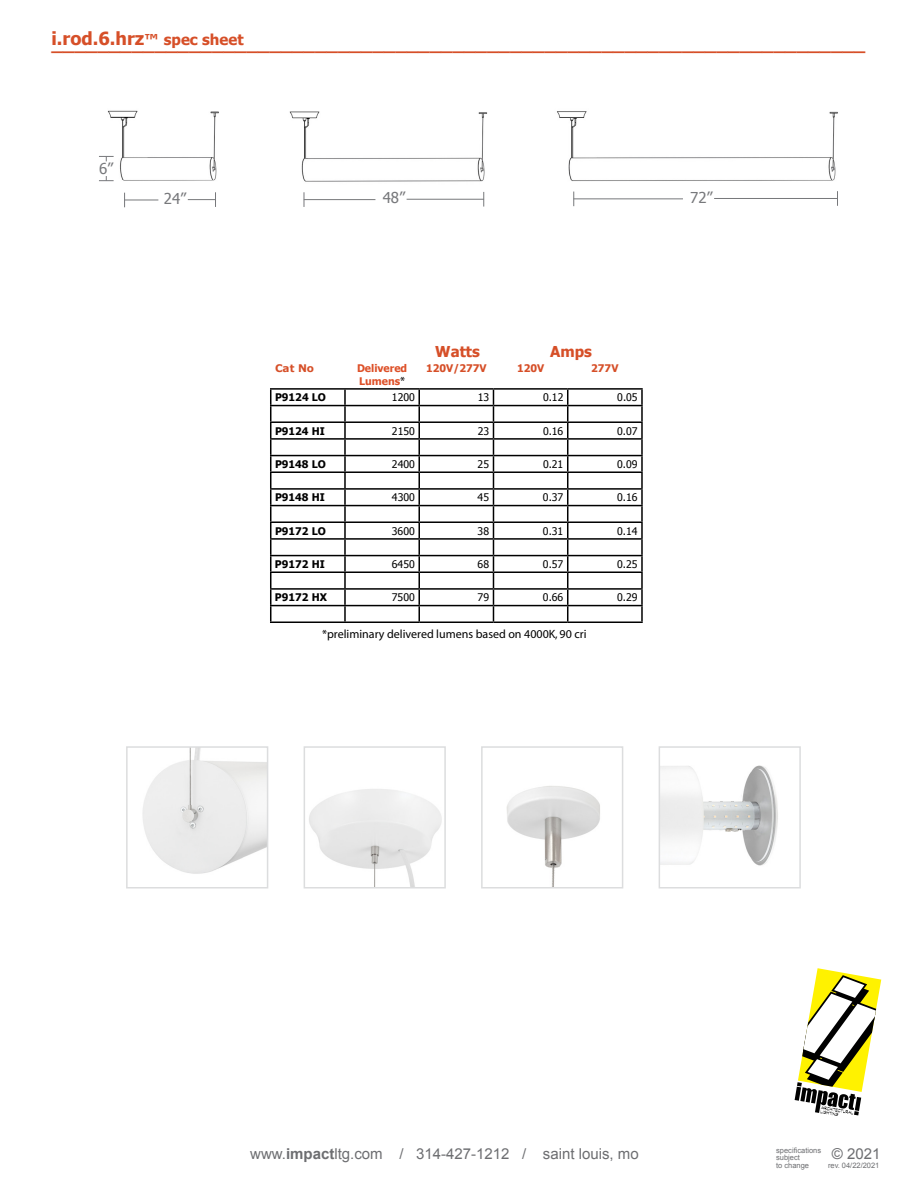
<style>
.page{position:relative;width:918px;height:1188px;background:#fff}
.page>*{position:absolute;margin:0;border:0;box-sizing:border-box;transform-origin:0 0}
.t1{font:700 18px "Tahoma";color:#d64f28}
.t2{font:15px "Arial";color:#6d6e71}
.t3{font:700 15px "Tahoma";color:#d64f28}
.t4{font:15px "Tahoma";color:#77787b}
.t5{font:12px "Myriad";color:#000}
.t6{font:10.5px "Tahoma";color:#000}
.t7{font:700 10.5px "Tahoma";color:#000}
.t8{font:700 10.5px "Tahoma";color:#d64f28}
.t9{font:700 10.5px/12.6px "Tahoma";color:#dd5028}
.t10{font:700 10.5px "Verdana";color:#d64f28}
.t11{font:7.5px/7.5px "Arial";color:#6d6e71}
.s1{font-family:"Verdana"}
.s2{font-family:"Myriad";font-weight:400;font-size:12px;color:#000}
.s3{font-weight:700}
</style>
<div class="page">
<img style="left:99px;top:110px;width:739px;height:98px">
<svg style="left:99px;top:176px;width:15px;height:5px"></svg>
<svg style="left:99px;top:156px;width:15px;height:5px"></svg>
<svg style="left:795px;top:968px;width:86px;height:148px"></svg>
<svg style="left:304px;top:192px;width:1px;height:15px"></svg>
<svg style="left:483px;top:192px;width:1px;height:15px"></svg>
<hr style="left:407px;top:199px;width:77px;height:1px;background:#77787b">
<hr style="left:304px;top:199px;width:71px;height:1px;background:#77787b">
<svg style="left:124px;top:193px;width:1px;height:14px"></svg>
<svg style="left:188px;top:192px;width:28px;height:15px"></svg>
<hr style="left:124px;top:200px;width:34px;height:1px;background:#77787b">
<svg style="left:573px;top:192px;width:1px;height:14px"></svg>
<svg style="left:837px;top:191px;width:1px;height:15px"></svg>
<hr style="left:714px;top:198px;width:124px;height:1px;background:#77787b">
<hr style="left:573px;top:198px;width:110px;height:1px;background:#77787b">
<img style="left:142px;top:749px;width:123px;height:125px">
<div style="left:126px;top:746px;width:142px;height:143px;border:2px solid #dcddde"></div>
<img style="left:309px;top:789px;width:133px;height:97px">
<div style="left:304px;top:746px;width:142px;height:143px;border:2px solid #dcddde"></div>
<img style="left:506px;top:786px;width:94px;height:100px">
<div style="left:481px;top:746px;width:142px;height:143px;border:2px solid #dcddde"></div>
<img style="left:662px;top:765px;width:116px;height:101px">
<div style="left:659px;top:746px;width:142px;height:143px;border:2px solid #dcddde"></div>
<hr style="left:270px;top:421px;width:75px;height:2px;background:#000">
<hr style="left:345px;top:421px;width:74px;height:2px;background:#000">
<hr style="left:419px;top:421px;width:74px;height:2px;background:#000">
<hr style="left:493px;top:421px;width:75px;height:2px;background:#000">
<hr style="left:568px;top:421px;width:75px;height:2px;background:#000">
<hr style="left:270px;top:438px;width:75px;height:2px;background:#000">
<hr style="left:345px;top:438px;width:74px;height:2px;background:#000">
<hr style="left:419px;top:438px;width:74px;height:2px;background:#000">
<hr style="left:493px;top:438px;width:75px;height:2px;background:#000">
<hr style="left:568px;top:438px;width:75px;height:2px;background:#000">
<hr style="left:270px;top:455px;width:75px;height:1px;background:#000">
<hr style="left:345px;top:455px;width:74px;height:1px;background:#000">
<hr style="left:419px;top:455px;width:74px;height:1px;background:#000">
<hr style="left:493px;top:455px;width:75px;height:1px;background:#000">
<hr style="left:568px;top:455px;width:75px;height:1px;background:#000">
<hr style="left:270px;top:471px;width:75px;height:2px;background:#000">
<hr style="left:345px;top:471px;width:74px;height:2px;background:#000">
<hr style="left:419px;top:471px;width:74px;height:2px;background:#000">
<hr style="left:493px;top:471px;width:75px;height:2px;background:#000">
<hr style="left:568px;top:471px;width:75px;height:2px;background:#000">
<hr style="left:270px;top:488px;width:75px;height:2px;background:#000">
<hr style="left:345px;top:488px;width:74px;height:2px;background:#000">
<hr style="left:419px;top:488px;width:74px;height:2px;background:#000">
<hr style="left:493px;top:488px;width:75px;height:2px;background:#000">
<hr style="left:568px;top:488px;width:75px;height:2px;background:#000">
<hr style="left:270px;top:505px;width:75px;height:1px;background:#000">
<hr style="left:345px;top:505px;width:74px;height:1px;background:#000">
<hr style="left:419px;top:505px;width:74px;height:1px;background:#000">
<hr style="left:493px;top:505px;width:75px;height:1px;background:#000">
<hr style="left:568px;top:505px;width:75px;height:1px;background:#000">
<hr style="left:270px;top:521px;width:75px;height:2px;background:#000">
<hr style="left:345px;top:521px;width:74px;height:2px;background:#000">
<hr style="left:419px;top:521px;width:74px;height:2px;background:#000">
<hr style="left:493px;top:521px;width:75px;height:2px;background:#000">
<hr style="left:568px;top:521px;width:75px;height:2px;background:#000">
<hr style="left:270px;top:538px;width:75px;height:2px;background:#000">
<hr style="left:345px;top:538px;width:74px;height:2px;background:#000">
<hr style="left:419px;top:538px;width:74px;height:2px;background:#000">
<hr style="left:493px;top:538px;width:75px;height:2px;background:#000">
<hr style="left:568px;top:538px;width:75px;height:2px;background:#000">
<hr style="left:270px;top:555px;width:75px;height:1px;background:#000">
<hr style="left:345px;top:555px;width:74px;height:1px;background:#000">
<hr style="left:419px;top:555px;width:74px;height:1px;background:#000">
<hr style="left:493px;top:555px;width:75px;height:1px;background:#000">
<hr style="left:568px;top:555px;width:75px;height:1px;background:#000">
<hr style="left:270px;top:571px;width:75px;height:2px;background:#000">
<hr style="left:345px;top:571px;width:74px;height:2px;background:#000">
<hr style="left:419px;top:571px;width:74px;height:2px;background:#000">
<hr style="left:493px;top:571px;width:75px;height:2px;background:#000">
<hr style="left:568px;top:571px;width:75px;height:2px;background:#000">
<hr style="left:270px;top:588px;width:75px;height:2px;background:#000">
<hr style="left:345px;top:588px;width:74px;height:2px;background:#000">
<hr style="left:419px;top:588px;width:74px;height:2px;background:#000">
<hr style="left:493px;top:588px;width:75px;height:2px;background:#000">
<hr style="left:568px;top:588px;width:75px;height:2px;background:#000">
<hr style="left:270px;top:605px;width:75px;height:1px;background:#000">
<hr style="left:345px;top:605px;width:74px;height:1px;background:#000">
<hr style="left:419px;top:605px;width:74px;height:1px;background:#000">
<hr style="left:493px;top:605px;width:75px;height:1px;background:#000">
<hr style="left:568px;top:605px;width:75px;height:1px;background:#000">
<hr style="left:270px;top:622px;width:75px;height:1px;background:#000">
<hr style="left:345px;top:622px;width:74px;height:1px;background:#000">
<hr style="left:419px;top:622px;width:74px;height:1px;background:#000">
<hr style="left:493px;top:622px;width:75px;height:1px;background:#000">
<hr style="left:568px;top:622px;width:75px;height:1px;background:#000">
<hr style="left:270px;top:388px;width:75px;height:2px;background:#000">
<svg style="left:270px;top:390px;width:1px;height:232px"></svg>
<hr style="left:345px;top:388px;width:74px;height:2px;background:#000">
<svg style="left:344px;top:390px;width:2px;height:232px"></svg>
<hr style="left:419px;top:388px;width:74px;height:2px;background:#000">
<svg style="left:418px;top:390px;width:2px;height:232px"></svg>
<hr style="left:493px;top:388px;width:75px;height:2px;background:#000">
<svg style="left:493px;top:390px;width:1px;height:232px"></svg>
<hr style="left:568px;top:388px;width:75px;height:2px;background:#000">
<svg style="left:567px;top:390px;width:1px;height:232px"></svg>
<svg style="left:641px;top:390px;width:2px;height:232px"></svg>
<hr style="left:270px;top:405px;width:75px;height:1px;background:#000">
<hr style="left:345px;top:405px;width:74px;height:1px;background:#000">
<hr style="left:419px;top:405px;width:74px;height:1px;background:#000">
<hr style="left:493px;top:405px;width:75px;height:1px;background:#000">
<hr style="left:568px;top:405px;width:75px;height:1px;background:#000">
<h1 class="t1" style="left:51px;top:25px;width:94px">i.rod.6.hrz</h1>
<h1 class="t1" style="left:51px;top:31px;width:815px">_______________________________________________________________________</h1>
<h2 class="t3" style="left:144px;top:29px;width:101px"><span class="s1">™</span> spec sheet</h2>
<h2 class="t4" style="left:99px;top:159px;width:16px">6”</h2>
<h2 class="t4" style="left:164px;top:188px;width:24px">24”</h2>
<h2 class="t4" style="left:383px;top:188px;width:24px">48”</h2>
<h2 class="t4" style="left:690px;top:187px;width:24px">72”</h2>
<h2 class="t3" style="left:435px;top:341px;width:46px">Watts</h2>
<h2 class="t3" style="left:550px;top:341px;width:43px">Amps</h2>
<p class="t10" style="left:275px;top:361px;width:41px">Cat No</p>
<p class="t9" style="left:357px;top:361px;width:52px">Delivered<br>Lumens<span class="s2">*</span></p>
<p class="t8" style="left:426px;top:361px;width:62px">120V/277V</p>
<p class="t8" style="left:517px;top:361px;width:29px">120V</p>
<p class="t8" style="left:591px;top:361px;width:29px">277V</p>
<p class="t7" style="left:275px;top:390px;width:52px">P9124 LO</p>
<p class="t6" style="left:392px;top:390px;width:24px">1200</p>
<p class="t6" style="left:478px;top:390px;width:13px">13</p>
<p class="t6" style="left:543px;top:390px;width:22px">0.12</p>
<p class="t6" style="left:617px;top:390px;width:22px">0.05</p>
<p class="t7" style="left:275px;top:423px;width:51px">P9124 HI</p>
<p class="t6" style="left:392px;top:424px;width:24px">2150</p>
<p class="t6" style="left:478px;top:424px;width:13px">23</p>
<p class="t6" style="left:543px;top:424px;width:22px">0.16</p>
<p class="t6" style="left:617px;top:424px;width:22px">0.07</p>
<p class="t7" style="left:275px;top:457px;width:52px">P9148 LO</p>
<p class="t6" style="left:392px;top:457px;width:24px">2400</p>
<p class="t6" style="left:478px;top:457px;width:13px">25</p>
<p class="t6" style="left:543px;top:457px;width:22px">0.21</p>
<p class="t6" style="left:617px;top:457px;width:22px">0.09</p>
<p class="t7" style="left:275px;top:490px;width:51px">P9148 HI</p>
<p class="t6" style="left:392px;top:490px;width:24px">4300</p>
<p class="t6" style="left:478px;top:490px;width:13px">45</p>
<p class="t6" style="left:543px;top:490px;width:22px">0.37</p>
<p class="t6" style="left:617px;top:490px;width:22px">0.16</p>
<p class="t7" style="left:275px;top:523px;width:52px">P9172 LO</p>
<p class="t6" style="left:392px;top:524px;width:24px">3600</p>
<p class="t6" style="left:478px;top:524px;width:13px">38</p>
<p class="t6" style="left:543px;top:524px;width:22px">0.31</p>
<p class="t6" style="left:617px;top:524px;width:22px">0.14</p>
<p class="t7" style="left:275px;top:557px;width:51px">P9172 HI</p>
<p class="t6" style="left:392px;top:557px;width:24px">6450</p>
<p class="t6" style="left:478px;top:557px;width:13px">68</p>
<p class="t6" style="left:543px;top:557px;width:22px">0.57</p>
<p class="t6" style="left:617px;top:557px;width:22px">0.25</p>
<p class="t7" style="left:275px;top:590px;width:53px">P9172 HX</p>
<p class="t6" style="left:392px;top:590px;width:24px">7500</p>
<p class="t6" style="left:478px;top:590px;width:13px">79</p>
<p class="t6" style="left:543px;top:590px;width:22px">0.66</p>
<p class="t6" style="left:617px;top:590px;width:22px">0.29</p>
<p class="t5" style="left:322px;top:628px;width:266px">*preliminary delivered lumens based on 4000K, 90 cri</p>
<h2 class="t2" style="left:250px;top:1144px;width:390px">www.<span class="s3">impact</span>ltg.com / 314-427-1212 / saint louis, mo</h2>
<p class="t11" style="left:776px;top:1146px;width:47px">specifications subject<br>to change</p>
<h2 class="t2" style="left:832px;top:1144px;width:50px">© 2021</h2>
<p class="t11" style="left:828px;top:1161px;width:53px">rev. 04/22/2021</p>
</div>
